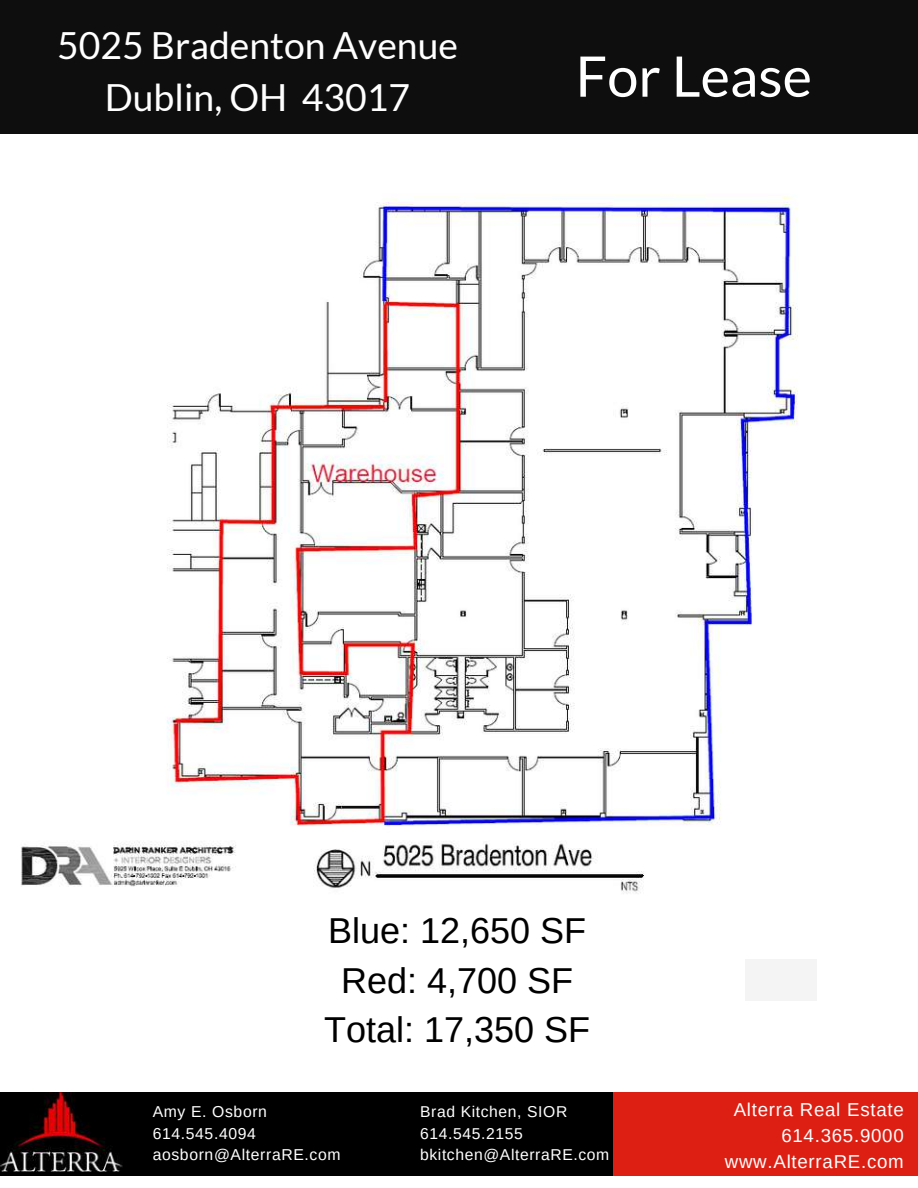
<style>
.page{position:relative;width:918px;height:1188px;background:#fff}
.page>*{position:absolute;margin:0;border:0;box-sizing:border-box;transform-origin:0 0}
.t1{font:55.95px "Lato";color:#fff}
.t2{font:37.35px/51.8px "Lato";color:#fff;text-align:center}
.t3{font:36px/49.5px "Arimo";color:#000;text-align:center}
.t4{font:18.75px/25.8px "Arimo";letter-spacing:.04em;color:#fff;text-align:right}
.t5{font:15.75px/21.3px "Arimo";letter-spacing:.04em;color:#fff}
.t6{font:15.6px/21.3px "Arimo";letter-spacing:.04em;color:#fff}
</style>
<div class="page">
<div style="left:0;top:0;width:918px;height:133px;background:#0e0e0e"></div>
<div style="left:0;top:1092px;width:615px;height:83px;background:#000"></div>
<div style="left:613px;top:1092px;width:305px;height:83px;background:#dd1f13"></div>
<div style="left:745px;top:959px;width:72px;height:42px;background:#f4f4f4"></div>
<img style="left:0;top:1093px;width:123px;height:79px">
<img style="left:21px;top:195px;width:777px;height:699px">
<h2 class="t2" style="left:57px;top:19px;width:402px">5025 Bradenton Avenue<br>Dublin, OH 43017</h2>
<h1 class="t1" style="left:576px;top:41px;width:238px">For Lease</h1>
<h3 class="t3" style="left:324px;top:906px;width:267px">Blue: 12,650 SF<br>Red: 4,700 SF<br>Total: 17,350 SF</h3>
<p class="t5" style="left:153px;top:1101px;width:189px">Amy E. Osborn<br>614.545.4094 aosborn@AlterraRE.com</p>
<p class="t6" style="left:420px;top:1101px;width:191px">Brad Kitchen, SIOR<br>614.545.2155 bkitchen@AlterraRE.com</p>
<p class="t4" style="left:725px;top:1096px;width:180px">Alterra Real Estate<br>614.365.9000 www.AlterraRE.com</p>
</div>
